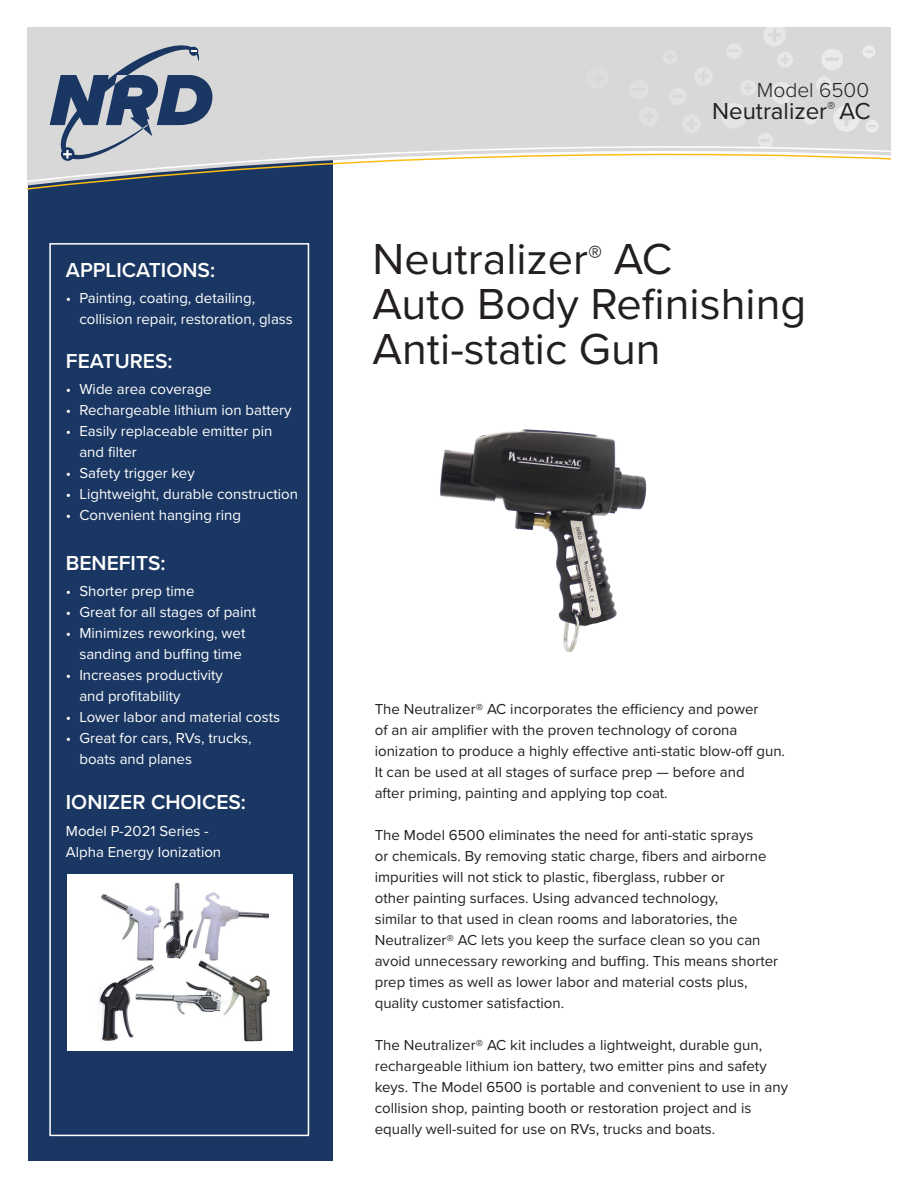
<style>
.page{position:relative;width:918px;height:1188px;background:#fff}
.page>*{position:absolute;margin:0;border:0;box-sizing:border-box;transform-origin:0 0}
.t1{font:45px/45px "Proxima Nova";color:#231f20}
.t2{font:24px "Proxima Nova";color:#231f20}
.t3{font:600 21px "Proxima Nova";color:#fff}
.t4{font:300 21px "Proxima Nova";color:#231f20}
.t5{font:15px "Proxima Nova";color:#231f20}
.t6{font:15px/21px "Proxima Nova";color:#fff}
</style>
<div class="page">
<div style="left:28px;top:136px;width:305px;height:1025px;background:#1a3662"></div>
<div style="left:27px;top:27px;width:864px;height:103px;background:#d8d8d8"></div>
<svg style="left:50px;top:45px;width:162px;height:85px;background:#818ea2"></svg>
<svg style="left:27px;top:130px;width:864px;height:53px"></svg>
<div style="left:49px;top:243px;width:260px;height:893px;border:2px solid #fff"></div>
<img style="left:67px;top:874px;width:225px;height:177px">
<svg style="left:587px;top:67px;width:22px;height:22px"></svg>
<svg style="left:639px;top:107px;width:20px;height:20px"></svg>
<svg style="left:629px;top:80px;width:20px;height:19px"></svg>
<svg style="left:694px;top:67px;width:19px;height:19px"></svg>
<svg style="left:669px;top:88px;width:18px;height:17px"></svg>
<svg style="left:663px;top:50px;width:14px;height:14px"></svg>
<svg style="left:721px;top:103px;width:26px;height:26px"></svg>
<svg style="left:682px;top:114px;width:19px;height:19px"></svg>
<svg style="left:726px;top:43px;width:16px;height:16px"></svg>
<svg style="left:771px;top:82px;width:21px;height:22px"></svg>
<svg style="left:740px;top:80px;width:16px;height:16px"></svg>
<svg style="left:758px;top:133px;width:15px;height:15px"></svg>
<svg style="left:803px;top:109px;width:15px;height:16px"></svg>
<svg style="left:821px;top:49px;width:22px;height:21px"></svg>
<svg style="left:763px;top:27px;width:23px;height:19px"></svg>
<svg style="left:816px;top:77px;width:16px;height:15px"></svg>
<svg style="left:833px;top:106px;width:26px;height:26px"></svg>
<svg style="left:862px;top:45px;width:13px;height:13px"></svg>
<svg style="left:866px;top:120px;width:12px;height:13px"></svg>
<svg style="left:777px;top:52px;width:16px;height:16px"></svg>
<img style="left:440px;top:429px;width:207px;height:223px">
<p class="t3" style="left:66px;top:254px;width:151px">APPLICATIONS:</p>
<p class="t6" style="left:79px;top:287px;width:215px;text-indent:-14px">• Painting, coating, detailing, collision repair, restoration, glass</p>
<p class="t3" style="left:66px;top:346px;width:108px">FEATURES:</p>
<p class="t6" style="left:66px;top:378px;width:147px">• Wide area coverage</p>
<p class="t6" style="left:66px;top:399px;width:227px">• Rechargeable lithium ion battery</p>
<p class="t6" style="left:79px;top:420px;width:195px;text-indent:-14px">• Easily replaceable emitter pin and filter</p>
<p class="t6" style="left:66px;top:462px;width:130px">• Safety trigger key</p>
<p class="t6" style="left:66px;top:483px;width:234px">• Lightweight, durable construction</p>
<p class="t6" style="left:66px;top:504px;width:177px">• Convenient hanging ring</p>
<p class="t3" style="left:66px;top:547px;width:101px">BENEFITS:</p>
<p class="t6" style="left:66px;top:580px;width:130px">• Shorter prep time</p>
<p class="t6" style="left:66px;top:601px;width:192px">• Great for all stages of paint</p>
<p class="t6" style="left:66px;top:622px;width:181px;text-align:right">• Minimizes reworking, wet sanding and buffing time</p>
<p class="t6" style="left:79px;top:664px;width:145px;text-indent:-14px">• Increases productivity and profitability</p>
<p class="t6" style="left:66px;top:706px;width:216px">• Lower labor and material costs</p>
<p class="t6" style="left:79px;top:727px;width:174px;text-indent:-14px">• Great for cars, RVs, trucks, boats and planes</p>
<p class="t3" style="left:66px;top:787px;width:182px">IONIZER CHOICES:</p>
<p class="t6" style="left:66px;top:819px;width:144px">Model P-2021 Series -</p>
<p class="t6" style="left:66px;top:840px;width:157px">Alpha Energy Ionization</p>
<p class="t4" style="left:757px;top:74px;width:114px">Model 6500</p>
<p class="t2" style="left:712px;top:94px;width:160px">Neutralizer<sup>®</sup> AC</p>
<p class="t1" style="left:373px;top:234px;width:435px">Neutralizer<sup>®</sup> AC<br>Auto Body Refinishing<br>Anti-static Gun</p>
<p class="t5" style="left:375px;top:698px;width:385px">The Neutralizer® AC incorporates the efficiency and power</p>
<p class="t5" style="left:375px;top:719px;width:364px">of an air amplifier with the proven technology of corona</p>
<p class="t5" style="left:375px;top:740px;width:412px">ionization to produce a highly effective anti-static blow-off gun.</p>
<p class="t5" style="left:375px;top:761px;width:371px">It can be used at all stages of surface prep — before and</p>
<p class="t5" style="left:375px;top:782px;width:295px">after priming, painting and applying top coat.</p>
<p class="t5" style="left:375px;top:824px;width:380px">The Model 6500 eliminates the need for anti-static sprays</p>
<p class="t5" style="left:375px;top:845px;width:393px">or chemicals. By removing static charge, fibers and airborne</p>
<p class="t5" style="left:375px;top:866px;width:351px">impurities will not stick to plastic, fiberglass, rubber or</p>
<p class="t5" style="left:375px;top:887px;width:345px">other painting surfaces. Using advanced technology,</p>
<p class="t5" style="left:375px;top:908px;width:364px">similar to that used in clean rooms and laboratories, the</p>
<p class="t5" style="left:375px;top:929px;width:387px">Neutralizer® AC lets you keep the surface clean so you can</p>
<p class="t5" style="left:375px;top:950px;width:405px">avoid unnecessary reworking and buffing. This means shorter</p>
<p class="t5" style="left:375px;top:971px;width:374px">prep times as well as lower labor and material costs plus,</p>
<p class="t5" style="left:375px;top:992px;width:191px">quality customer satisfaction.</p>
<p class="t5" style="left:375px;top:1034px;width:389px">The Neutralizer® AC kit includes a lightweight, durable gun,</p>
<p class="t5" style="left:375px;top:1055px;width:393px">rechargeable lithium ion battery, two emitter pins and safety</p>
<p class="t5" style="left:375px;top:1076px;width:415px">keys. The Model 6500 is portable and convenient to use in any</p>
<p class="t5" style="left:375px;top:1097px;width:378px">collision shop, painting booth or restoration project and is</p>
<p class="t5" style="left:375px;top:1118px;width:342px">equally well-suited for use on RVs, trucks and boats.</p>
</div>
